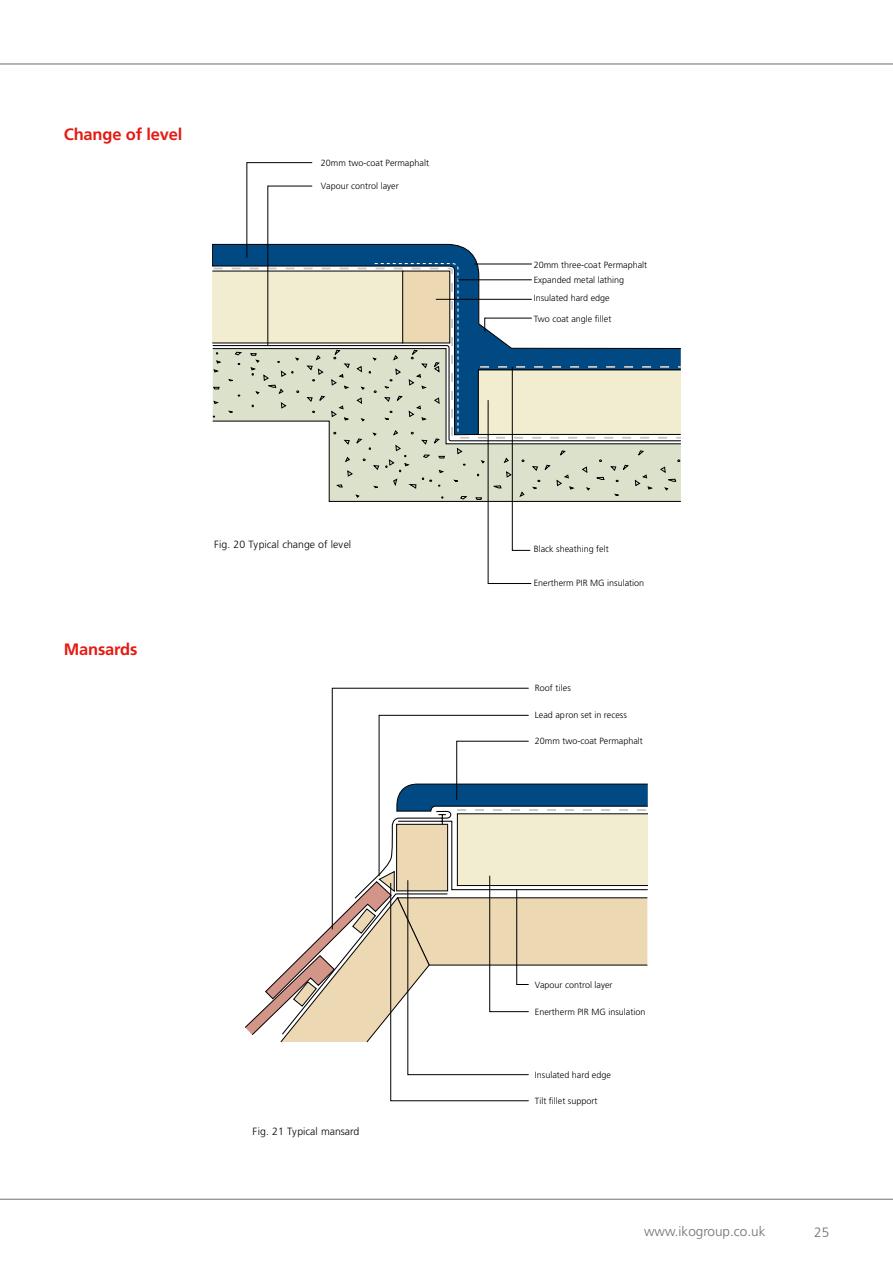
<style>
.page{position:relative;width:893px;height:1263px;background:#fff}
.page>*{position:absolute;margin:0;border:0;box-sizing:border-box;transform-origin:0 0}
.t1{font:700 16.5px "Frutiger";letter-spacing:-.01em;color:#e41b13}
.t2{font:300 13.5px "Frutiger";color:#706f6f}
.t3{font:300 10.5px "Frutiger";color:#000}
.t4{font:300 9px "Frutiger";color:#000}
</style>
<div class="page">
<svg style="left:212px;top:162px;width:469px;height:422px"></svg>
<hr style="left:458px;top:280px;width:73px;height:1px;background:#000">
<hr style="left:475px;top:264px;width:56px;height:1px;background:#000">
<hr style="left:436px;top:299px;width:95px;height:1px;background:#000">
<svg style="left:332px;top:688px;width:197px;height:27px"></svg>
<svg style="left:245px;top:715px;width:403px;height:386px"></svg>
<hr style="left:0;top:64px;width:893px;height:1px;background:#706f6f">
<hr style="left:0;top:1199px;width:893px;height:1px;background:#706f6f">
<h1 class="t1" style="left:64px;top:125px;width:120px">Change of level</h1>
<p class="t4" style="left:321px;top:158px;width:110px">20mm two-coat Permaphalt</p>
<p class="t4" style="left:321px;top:181px;width:79px">Vapour control layer</p>
<h1 class="t1" style="left:64px;top:639px;width:75px">Mansards</h1>
<p class="t3" style="left:214px;top:538px;width:139px">Fig. 20 Typical change of level</p>
<p class="t3" style="left:253px;top:1125px;width:108px">Fig. 21 Typical mansard</p>
<p class="t4" style="left:534px;top:259px;width:115px">20mm three-coat Permaphalt</p>
<p class="t4" style="left:534px;top:293px;width:78px">Insulated hard edge</p>
<p class="t4" style="left:534px;top:275px;width:92px">Expanded metal lathing</p>
<p class="t4" style="left:534px;top:314px;width:79px">Two coat angle fillet</p>
<p class="t4" style="left:534px;top:543px;width:77px">Black sheathing felt</p>
<p class="t4" style="left:534px;top:578px;width:112px">Enertherm PIR MG insulation</p>
<p class="t4" style="left:535px;top:683px;width:38px">Roof tiles</p>
<p class="t4" style="left:535px;top:710px;width:94px">Lead apron set in recess</p>
<p class="t4" style="left:535px;top:736px;width:110px">20mm two-coat Permaphalt</p>
<p class="t4" style="left:535px;top:979px;width:79px">Vapour control layer</p>
<p class="t4" style="left:535px;top:1006px;width:112px">Enertherm PIR MG insulation</p>
<p class="t4" style="left:535px;top:1069px;width:78px">Insulated hard edge</p>
<p class="t4" style="left:535px;top:1095px;width:64px">Tilt fillet support</p>
<h2 class="t2" style="left:644px;top:1224px;width:123px">www.ikogroup.co.uk</h2>
<h2 class="t2" style="left:814px;top:1224px;width:17px">25</h2>
</div>
